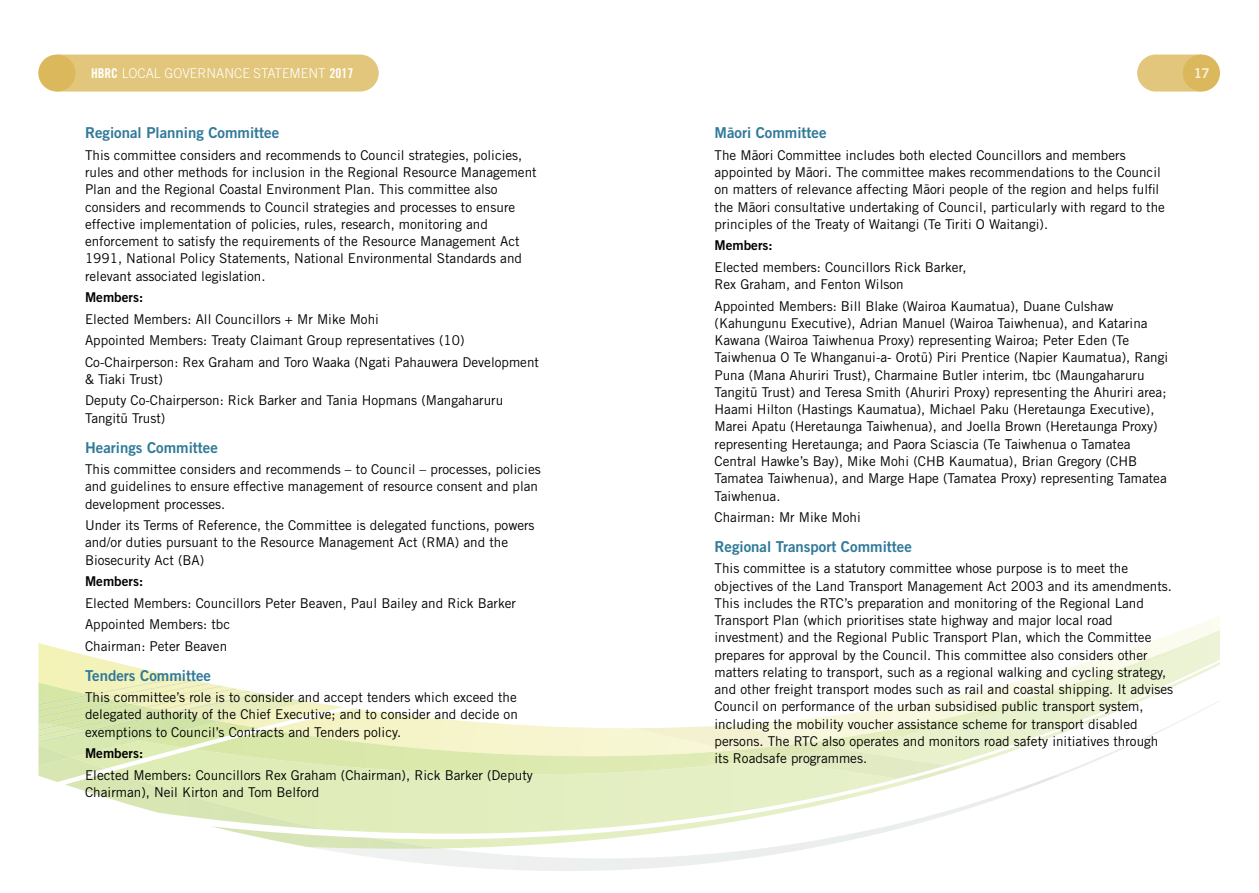
<style>
.page{position:relative;width:1259px;height:893px;background:#fff}
.page>*{position:absolute;margin:0;border:0;box-sizing:border-box;transform-origin:0 0}
.t1{font:15px "Trade Gothic LT Maori Bd 2";color:#307999}
.t2{font:13.5px/17.2px "Trade Gothic LT Maori";color:#000}
.t3{font:300 13.5px "Trade Gothic LT Maori";color:#fff}
.t4{font:13.5px "Trade Gothic LT Maori Bd 2";color:#000}
.t5{font:13.5px "Trade Gothic LT Maori Bd 2";color:#fff}
.s1{font-family:"Trade Gothic LT Maori Bd Cn 20";font-weight:400}
</style>
<div class="page">
<div style="left:61px;top:55px;width:318px;height:37px;background:#e2c67b"></div>
<svg style="left:1137px;top:55px;width:60px;height:37px;background:#e4cb87"></svg>
<div style="left:1182px;top:55px;width:38px;height:37px;background:#dbb85b;border-radius:50%"></div>
<div style="left:38px;top:55px;width:37px;height:37px;background:#dbb85b;border-radius:50%"></div>
<svg style="left:323px;top:757px;width:781px;height:114px"></svg>
<img style="left:38px;top:757px;width:404px;height:92px">
<img style="left:567px;top:841px;width:280px;height:30px">
<img style="left:38px;top:743px;width:1097px;height:14px">
<img style="left:38px;top:745px;width:34px;height:21px">
<img style="left:38px;top:730px;width:1121px;height:13px">
<svg style="left:38px;top:643px;width:1133px;height:87px;background:#ecf1c7"></svg>
<img style="left:56px;top:617px;width:1164px;height:109px">
<svg style="left:158px;top:691px;width:93px;height:19px;background:#eceebf"></svg>
<svg style="left:38px;top:728px;width:36px;height:14px"></svg>
<img style="left:71px;top:710px;width:90px;height:19px">
<img style="left:634px;top:725px;width:176px;height:25px">
<img style="left:773px;top:748px;width:190px;height:33px">
<img style="left:733px;top:742px;width:106px;height:16px">
<img style="left:1014px;top:775px;width:46px;height:15px">
<p class="t3" style="left:91px;top:65px;width:264px"><span class="s1">HBRC</span> LOCAL GOVERNANCE STATEMENT <span class="s1">2017</span></p>
<p class="t5" style="left:1193px;top:65px;width:18px">17</p>
<p class="t1" style="left:85px;top:124px;width:196px">Regional Planning Committee</p>
<p class="t2" style="left:85px;top:146px;width:453px">This committee considers and recommends to Council strategies, policies, rules and other methods for inclusion in the Regional Resource Management Plan and the Regional Coastal Environment Plan. This committee also considers and recommends to Council strategies and processes to ensure effective implementation of policies, rules, research, monitoring and enforcement to satisfy the requirements of the Resource Management Act 1991, National Policy Statements, National Environmental Standards and relevant associated legislation.</p>
<p class="t4" style="left:85px;top:289px;width:60px">Members:</p>
<p class="t2" style="left:85px;top:308px;width:455px;line-height:21.5px">Elected Members: All Councillors + Mr Mike Mohi<br>Appointed Members: Treaty Claimant Group representatives (10)<br>Co-Chairperson: Rex Graham and Toro Waaka (Ngati Pahauwera Development</p>
<p class="t2" style="left:85px;top:368px;width:419px;line-height:21.5px">&amp; Tiaki Trust)<br>Deputy Co-Chairperson: Rick Barker and Tania Hopmans (Mangaharuru</p>
<p class="t2" style="left:85px;top:409px;width:82px">Tangitū Trust)</p>
<p class="t1" style="left:85px;top:438px;width:134px">Hearings Committee</p>
<p class="t2" style="left:85px;top:461px;width:457px">This committee considers and recommends – to Council – processes, policies and guidelines to ensure effective management of resource consent and plan development processes.</p>
<p class="t2" style="left:85px;top:517px;width:451px">Under its Terms of Reference, the Committee is delegated functions, powers and/or duties pursuant to the Resource Management Act (RMA) and the<br>Biosecurity Act (BA)</p>
<p class="t4" style="left:85px;top:573px;width:60px">Members:</p>
<p class="t2" style="left:85px;top:592px;width:432px;line-height:21.5px">Elected Members: Councillors Peter Beaven, Paul Bailey and Rick Barker<br>Appointed Members: tbc<br>Chairman: Peter Beaven</p>
<p class="t1" style="left:85px;top:666px;width:127px">Tenders Committee</p>
<p class="t2" style="left:85px;top:689px;width:434px;text-align:justify">This committee’s role is to consider and accept tenders which exceed the delegated authority of the Chief Executive; and to consider and decide on exemptions to Council’s Contracts and Tenders policy.</p>
<p class="t4" style="left:85px;top:745px;width:60px">Members:</p>
<p class="t2" style="left:85px;top:766px;width:449px">Elected Members: Councillors Rex Graham (Chairman), Rick Barker (Deputy<br>Chairman), Neil Kirton and Tom Belford</p>
<p class="t1" style="left:714px;top:124px;width:114px">Māori Committee</p>
<p class="t2" style="left:714px;top:146px;width:452px">The Māori Committee includes both elected Councillors and members appointed by Māori. The committee makes recommendations to the Council on matters of relevance affecting Māori people of the region and helps fulfil the Māori consultative undertaking of Council, particularly with regard to the principles of the Treaty of Waitangi (Te Tiriti O Waitangi).</p>
<p class="t4" style="left:714px;top:237px;width:60px">Members:</p>
<p class="t2" style="left:714px;top:258px;width:253px">Elected members: Councillors Rick Barker,<br>Rex Graham, and Fenton Wilson</p>
<p class="t2" style="left:714px;top:297px;width:455px">Appointed Members: Bill Blake (Wairoa Kaumatua), Duane Culshaw (Kahungunu Executive), Adrian Manuel (Wairoa Taiwhenua), and Katarina Kawana (Wairoa Taiwhenua Proxy) representing Wairoa; Peter Eden (Te Taiwhenua O Te Whanganui-a- Orotū) Piri Prentice (Napier Kaumatua), Rangi Puna (Mana Ahuriri Trust), Charmaine Butler interim, tbc (Maungaharuru Tangitū Trust) and Teresa Smith (Ahuriri Proxy) representing the Ahuriri area; Haami Hilton (Hastings Kaumatua), Michael Paku (Heretaunga Executive), Marei Apatu (Heretaunga Taiwhenua), and Joella Brown (Heretaunga Proxy) representing Heretaunga; and Paora Sciascia (Te Taiwhenua o Tamatea Central Hawke’s Bay), Mike Mohi (CHB Kaumatua), Brian Gregory (CHB Tamatea Taiwhenua), and Marge Hape (Tamatea Proxy) representing Tamatea Taiwhenua.</p>
<p class="t2" style="left:714px;top:508px;width:148px">Chairman: Mr Mike Mohi</p>
<p class="t1" style="left:714px;top:537px;width:199px">Regional Transport Committee</p>
<p class="t2" style="left:714px;top:560px;width:460px">This committee is a statutory committee whose purpose is to meet the objectives of the Land Transport Management Act 2003 and its amendments.<br>This includes the RTC’s preparation and monitoring of the Regional Land Transport Plan (which prioritises state highway and major local road investment) and the Regional Public Transport Plan, which the Committee prepares for approval by the Council. This committee also considers other matters relating to transport, such as a regional walking and cycling strategy, and other freight transport modes such as rail and coastal shipping. It advises Council on performance of the urban subsidised public transport system, including the mobility voucher assistance scheme for transport disabled persons. The RTC also operates and monitors road safety initiatives through its Roadsafe programmes.</p>
</div>
